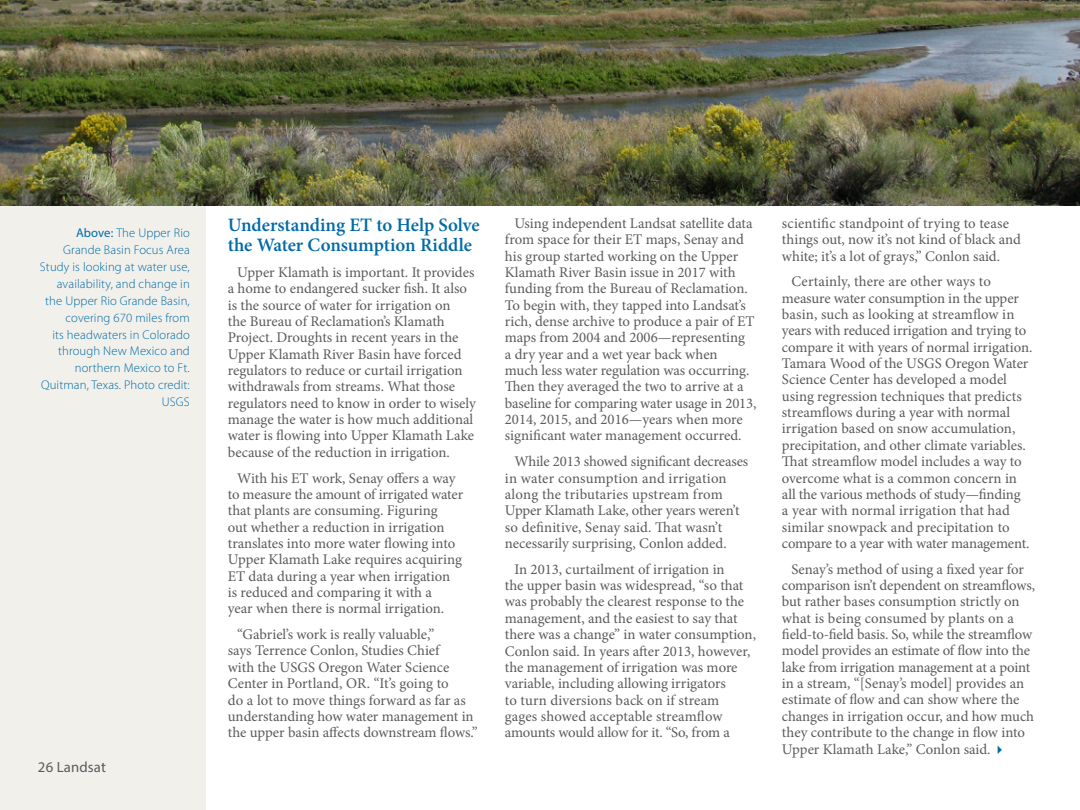
<style>
.page{position:relative;width:1080px;height:810px;background:#fff}
.page>*{position:absolute;margin:0;border:0;box-sizing:border-box;transform-origin:0 0}
.t1{font:600 19px/20px "Minion Pro";letter-spacing:-.005em;color:#006ba6}
.body-copy_new{font:14.75px/16.4px "Minion Pro";letter-spacing:-.005em;color:#5c5b5b}
.t2{font:14.75px "Myriad Pro";letter-spacing:.01em;color:#5c5b5b}
.t3{font:300 12.62px/16.9px "Myriad Pro";letter-spacing:.01em;color:#006ba6;text-align:right}
.s1{font-weight:400}
</style>
<div class="page">
<div style="left:0;top:0;width:205px;height:810px;background:#f2f0eb"></div>
<img style="left:0;top:0;width:1080px;height:205px">
<p class="t3" style="left:40px;top:225px;width:151px"><span class="s1">Above:</span> The Upper Rio<br>Grande Basin Focus Area<br>Study is looking at water use, availability, and change in the Upper Rio Grande Basin, covering 670 miles from<br>its headwaters in Colorado through New Mexico and northern Mexico to Ft.<br>Quitman, Texas. Photo credit:<br>USGS</p>
<p class="t2" style="left:38px;top:758px;width:70px">26 Landsat</p>
<p class="t1" style="left:228px;top:215px;width:254px">Understanding ET to Help Solve the Water Consumption Riddle</p>
<p class="body-copy_new" style="left:228px;top:264px;width:250px;text-indent:9px">Upper Klamath is important. It provides a home to endangered sucker fish. It also is the source of water for irrigation on<br>the Bureau of Reclamation’s Klamath Project. Droughts in recent years in the Upper Klamath River Basin have forced regulators to reduce or curtail irrigation withdrawals from streams. What those regulators need to know in order to wisely manage the water is how much additional water is flowing into Upper Klamath Lake because of the reduction in irrigation.</p>
<p class="body-copy_new" style="left:228px;top:470px;width:237px;text-indent:9px">With his ET work, Senay offers a way to measure the amount of irrigated water that plants are consuming. Figuring<br>out whether a reduction in irrigation translates into more water flowing into Upper Klamath Lake requires acquiring ET data during a year when irrigation<br>is reduced and comparing it with a<br>year when there is normal irrigation.</p>
<p class="body-copy_new" style="left:228px;top:626px;width:252px;text-indent:9px">“Gabriel’s work is really valuable,”<br>says Terrence Conlon, Studies Chief<br>with the USGS Oregon Water Science Center in Portland, OR. “It’s going to<br>do a lot to move things forward as far as understanding how water management in the upper basin affects downstream flows.”</p>
<p class="body-copy_new" style="left:505px;top:215px;width:253px;text-indent:9px">Using independent Landsat satellite data from space for their ET maps, Senay and his group started working on the Upper Klamath River Basin issue in 2017 with funding from the Bureau of Reclamation.<br>To begin with, they tapped into Landsat’s rich, dense archive to produce a pair of ET maps from 2004 and 2006—representing<br>a dry year and a wet year back when<br>much less water regulation was occurring.<br>Then they averaged the two to arrive at a baseline for comparing water usage in 2013, 2014, 2015, and 2016—years when more significant water management occurred.</p>
<p class="body-copy_new" style="left:505px;top:453px;width:245px;text-indent:9px">While 2013 showed significant decreases in water consumption and irrigation along the tributaries upstream from Upper Klamath Lake, other years weren’t so definitive, Senay said. That wasn’t necessarily surprising, Conlon added.</p>
<p class="body-copy_new" style="left:505px;top:561px;width:253px;text-indent:9px">In 2013, curtailment of irrigation in<br>the upper basin was widespread, “so that was probably the clearest response to the management, and the easiest to say that there was a change” in water consumption, Conlon said. In years after 2013, however, the management of irrigation was more variable, including allowing irrigators<br>to turn diversions back on if stream<br>gages showed acceptable streamflow amounts would allow for it. “So, from a</p>
<p class="body-copy_new" style="left:782px;top:215px;width:241px">scientific standpoint of trying to tease things out, now it’s not kind of black and white; it’s a lot of grays,” Conlon said.</p>
<p class="body-copy_new" style="left:782px;top:274px;width:252px;text-indent:9px">Certainly, there are other ways to measure water consumption in the upper basin, such as looking at streamflow in years with reduced irrigation and trying to compare it with years of normal irrigation.<br>Tamara Wood of the USGS Oregon Water Science Center has developed a model using regression techniques that predicts streamflows during a year with normal irrigation based on snow accumulation, precipitation, and other climate variables.<br>That streamflow model includes a way to overcome what is a common concern in all the various methods of study—finding<br>a year with normal irrigation that had similar snowpack and precipitation to compare to a year with water management.</p>
<p class="body-copy_new" style="left:782px;top:561px;width:255px;text-indent:9px">Senay’s method of using a fixed year for comparison isn’t dependent on streamflows, but rather bases consumption strictly on what is being consumed by plants on a field-to-field basis. So, while the streamflow model provides an estimate of flow into the lake from irrigation management at a point in a stream, “[Senay’s model] provides an estimate of flow and can show where the changes in irrigation occur, and how much they contribute to the change in flow into Upper Klamath Lake,” Conlon said.</p>
</div>
